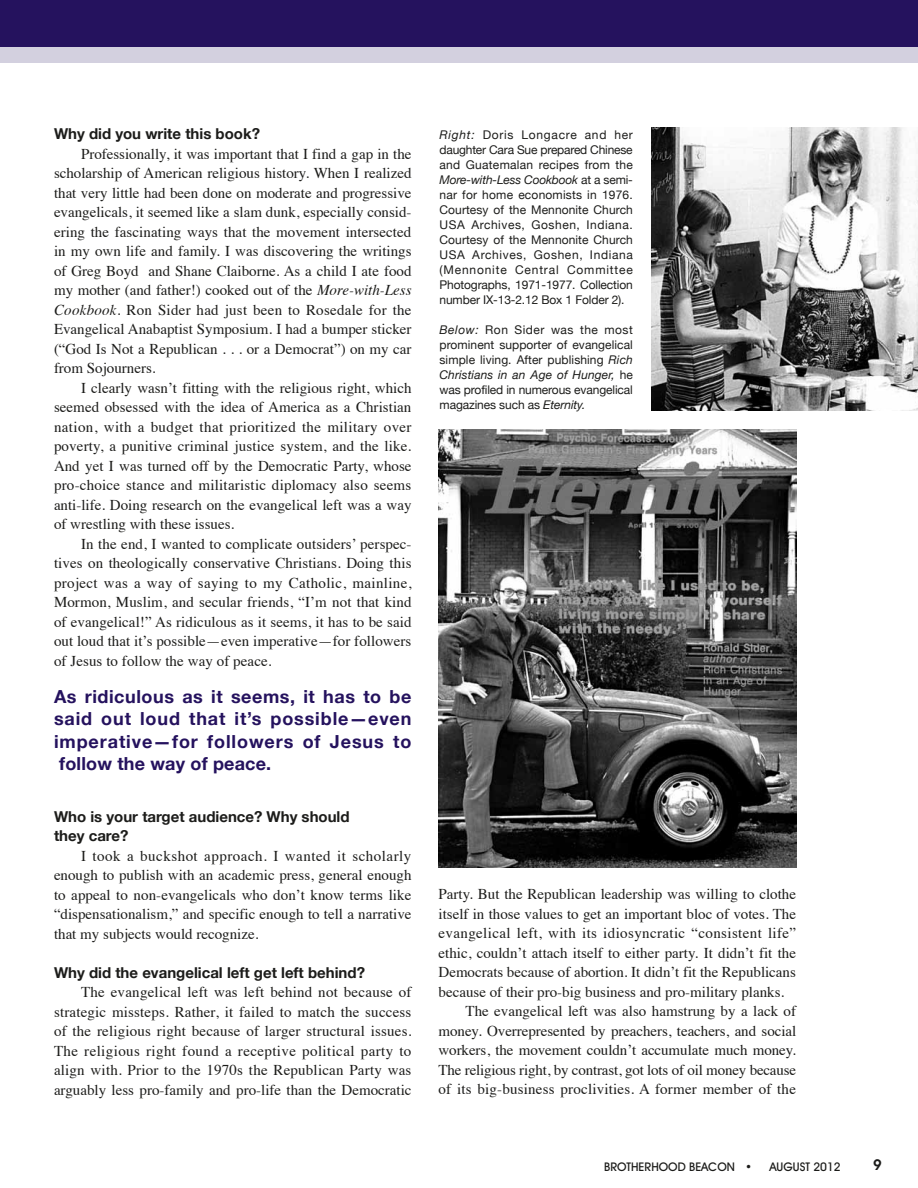
<style>
.page{position:relative;width:918px;height:1188px;background:#fff}
.page>*{position:absolute;margin:0;border:0;box-sizing:border-box;transform-origin:0 0}
.t1{font:700 18px/22.5px "Helvetica Neue";letter-spacing:.05em;color:#25125e;text-align:justify}
.t2{font:15px/19.5px "Times";color:#1c1c1a;text-align:justify}
.t3{font:700 15px/19.5px "Helvetica Neue";color:#1c1c1a}
.t4{font:15px "Times";letter-spacing:.025em;color:#1c1c1a}
.t5{font:600 15px "Avant Garde IT Cby BT";color:#1c1c1a}
.t6{font:12px/15px "Helvetica Neue";letter-spacing:-.01em;color:#1c1c1a;text-align:justify}
.t7{font:500 12px "Avant Garde IT Cby BT";color:#1c1c1a}
.s1{font-style:italic}
</style>
<div class="page">
<img style="left:652px;top:127px;width:266px;height:284px">
<div style="left:0;top:23px;width:918px;height:40px;background:#d3d0df"></div>
<img style="left:439px;top:429px;width:357px;height:439px">
<div style="left:0;top:0;width:918px;height:46px;background:#25125e"></div>
<p class="t3" style="left:54px;top:124px;width:208px">Why did you write this book?</p>
<p class="t2" style="left:54px;top:142px;width:359px;text-indent:27px">Professionally, it was important that I find a gap in the scholarship of American religious history. When I realized that very little had been done on moderate and progressive evangelicals, it seemed like a slam dunk, especially consid&shy;ering the fascinating ways that the movement intersected in my own life and family. I was discovering the writings of Greg Boyd and Shane Claiborne. As a child I ate food my mother (and father!) cooked out of the <span class="s1">More-with-Less Cookbook.</span> Ron Sider had just been to Rosedale for the Evangelical Anabaptist Symposium. I had a bumper sticker (“God Is Not a Republican . . . or a Democrat”) on my car from Sojourners.</p>
<p class="t2" style="left:54px;top:376px;width:359px;text-indent:27px">I clearly wasn’t fitting with the religious right, which seemed obsessed with the idea of America as a Christian nation, with a budget that prioritized the military over poverty, a punitive criminal justice system, and the like.<br>And yet I was turned off by the Democratic Party, whose pro-choice stance and militaristic diplomacy also seems anti-life. Doing research on the evangelical left was a way of wrestling with these issues.</p>
<p class="t2" style="left:54px;top:532px;width:359px;text-indent:27px">In the end, I wanted to complicate outsiders’ perspec&shy;tives on theologically conservative Christians. Doing this project was a way of saying to my Catholic, mainline, Mormon, Muslim, and secular friends, “I’m not that kind of evangelical!” As ridiculous as it seems, it has to be said out loud that it’s possible—even imperative—for followers of Jesus to follow the way of peace.</p>
<p class="t1" style="left:54px;top:685px;width:359px">As ridiculous as it seems, it has to be said out loud that it’s possible—even imperative—for followers of Jesus to follow the way of peace.</p>
<p class="t3" style="left:54px;top:806px;width:297px">Who is your target audience? Why should they care?</p>
<p class="t2" style="left:54px;top:844px;width:359px;text-indent:27px">I took a buckshot approach. I wanted it scholarly enough to publish with an academic press, general enough to appeal to non-evangelicals who don’t know terms like “dispensationalism,” and specific enough to tell a narrative that my subjects would recognize.</p>
<p class="t3" style="left:54px;top:962px;width:313px">Why did the evangelical left get left behind?</p>
<p class="t2" style="left:54px;top:981px;width:359px;text-indent:27px">The evangelical left was left behind not because of strategic missteps. Rather, it failed to match the success of the religious right because of larger structural issues.<br>The religious right found a receptive political party to align with. Prior to the 1970s the Republican Party was arguably less pro-family and pro-life than the Democratic</p>
<p class="t6" style="left:440px;top:127px;width:195px"><span class="s1">Right:</span> Doris Longacre and her daughter Cara Sue prepared Chinese and Guatemalan recipes from the <span class="s1">More-with-Less Cookbook</span> at a semi&shy;nar for home economists in 1976.<br>Courtesy of the Mennonite Church USA Archives, Goshen, Indiana.<br>Courtesy of the Mennonite Church USA Archives, Goshen, Indiana (Mennonite Central Committee Photographs, 1971-1977. Collection number IX-13-2.12 Box 1 Folder 2).</p>
<p class="t6" style="left:440px;top:322px;width:195px"><span class="s1">Below:</span> Ron Sider was the most prominent supporter of evangelical simple living. After publishing <span class="s1">Rich Christians in an Age of Hunger,</span> he was profiled in numerous evangelical magazines such as <span class="s1">Eternity.</span></p>
<p class="t2" style="left:439px;top:883px;width:359px">Party. But the Republican leadership was willing to clothe</p>
<p class="t2" style="left:439px;top:903px;width:359px">itself in those values to get an important bloc of votes. The</p>
<p class="t4" style="left:439px;top:919px;width:359px">evangelical left, with its idiosyncratic “consistent life”</p>
<p class="t2" style="left:439px;top:942px;width:359px">ethic, couldn’t attach itself to either party. It didn’t fit the</p>
<p class="t2" style="left:439px;top:961px;width:359px">Democrats because of abortion. It didn’t fit the Republicans</p>
<p class="t2" style="left:439px;top:981px;width:347px">because of their pro-big business and pro-military planks.</p>
<p class="t2" style="left:466px;top:1000px;width:332px">The evangelical left was also hamstrung by a lack of</p>
<p class="t2" style="left:439px;top:1020px;width:359px">money. Overrepresented by preachers, teachers, and social</p>
<p class="t2" style="left:439px;top:1039px;width:359px">workers, the movement couldn’t accumulate much money.</p>
<p class="t2" style="left:439px;top:1059px;width:359px">The religious right, by contrast, got lots of oil money because</p>
<p class="t2" style="left:439px;top:1078px;width:359px">of its big-business proclivities. A former member of the</p>
<p class="t7" style="left:604px;top:1159px;width:150px">BROTHERHOOD BEACON •</p>
<p class="t7" style="left:769px;top:1159px;width:73px">AUGUST 2012</p>
<p class="t5" style="left:873px;top:1156px;width:10px">9</p>
</div>
